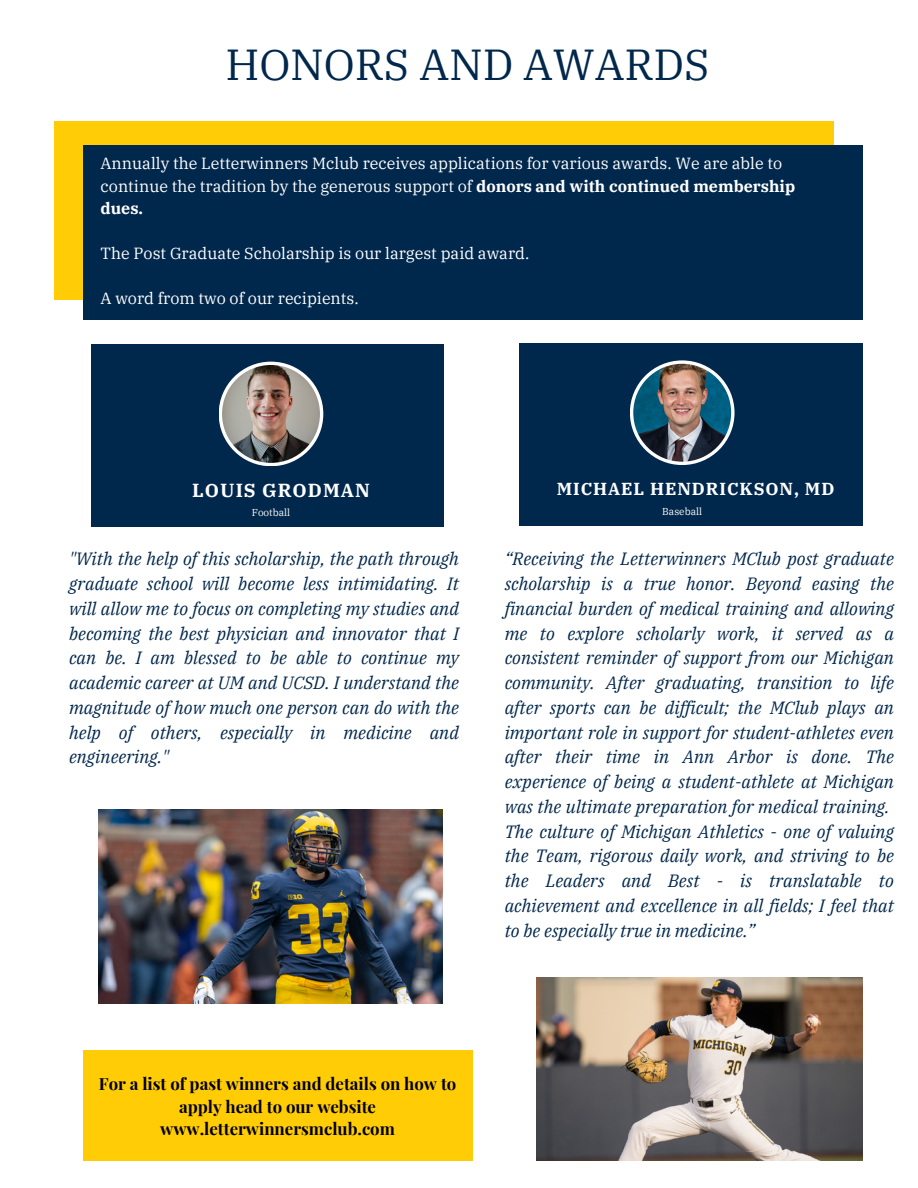
<style>
.page{position:relative;width:918px;height:1188px;background:#fff}
.page>*{position:absolute;margin:0;border:0;box-sizing:border-box;transform-origin:0 0}
.t1{font:43.2px "IBM Plex Serif";color:#00274c}
.t2{font:700 18.75px "IBM Plex Serif";letter-spacing:.05em;color:#fff}
.t3{font:italic 17.7px/24.8px "IBM Plex Serif";color:#00274c;text-align:justify}
.t4{font:700 17.25px "IBM Plex Serif";letter-spacing:.05em;color:#fff}
.t5{font:700 16.8px/22.5px "Playfair Display";color:#000;text-align:center}
.t6{font:16.05px/22.5px "IBM Plex Serif";color:#fff}
.t7{font:10.05px "IBM Plex Serif";color:#fff}
.s1{font-weight:700}
</style>
<div class="page">
<div style="left:54px;top:121px;width:780px;height:179px;background:#ffcc05"></div>
<div style="left:83px;top:145px;width:779px;height:175px;background:#00274c"></div>
<img style="left:536px;top:977px;width:326px;height:184px">
<div style="left:92px;top:344px;width:352px;height:183px;background:#00274c"></div>
<div style="left:219px;top:362px;width:104px;height:104px;background:#fff;border-radius:50%"></div>
<img style="left:222px;top:365px;width:98px;height:98px;border-radius:50%">
<div style="left:519px;top:343px;width:344px;height:183px;background:#00274c"></div>
<svg style="left:630px;top:360px;width:105px;height:105px"></svg>
<img style="left:633px;top:364px;width:98px;height:98px;border-radius:50%">
<div style="left:83px;top:1051px;width:390px;height:110px;background:#ffcc05"></div>
<img style="left:99px;top:810px;width:344px;height:193px">
<p class="t1" style="left:225px;top:35px;width:486px">HONORS AND AWARDS</p>
<p class="t6" style="left:101px;top:152px;width:696px">Annually the Letterwinners Mclub receives applications for various awards. We are able to continue the tradition by the generous support of <span class="s1">donors and with continued membership dues.</span></p>
<p class="t6" style="left:101px;top:242px;width:430px">The Post Graduate Scholarship is our largest paid award.</p>
<p class="t6" style="left:101px;top:287px;width:260px">A word from two of our recipients.</p>
<p class="t2" style="left:192px;top:478px;width:179px">LOUIS GRODMAN</p>
<p class="t7" style="left:252px;top:506px;width:40px">Football</p>
<p class="t4" style="left:557px;top:477px;width:279px">MICHAEL HENDRICKSON, MD</p>
<p class="t7" style="left:662px;top:505px;width:41px">Baseball</p>
<p class="t3" style="left:69px;top:546px;width:391px">"With the help of this scholarship, the path through graduate school will become less intimidating. It will allow me to focus on completing my studies and becoming the best physician and innovator that I can be. I am blessed to be able to continue my academic career at UM and UCSD. I understand the magnitude of how much one person can do with the help of others, especially in medicine and engineering."</p>
<p class="t3" style="left:505px;top:546px;width:391px;text-align:left">“Receiving the Letterwinners MClub post graduate scholarship is a true honor. Beyond easing the financial burden of medical training and allowing me to explore scholarly work, it served as a consistent reminder of support from our Michigan community. After graduating, transition to life after sports can be dif icult; the MClub plays an important role in support for student-athletes even after their time in Ann Arbor is done. The experience of being a student-athlete at Michigan was the ultimate preparation for medical training.<br>The culture of Michigan Athletics - one of valuing the Team, rigorous daily work, and striving to be the Leaders and Best - is translatable to achievement and excellence in all fields; I feel that to be especially true in medicine.”</p>
<p class="t5" style="left:99px;top:1072px;width:359px">For a list of past winners and details on how to apply head to our website</p>
<p class="t5" style="left:160px;top:1117px;width:236px">www.letterwinnersmclub.com</p>
</div>
